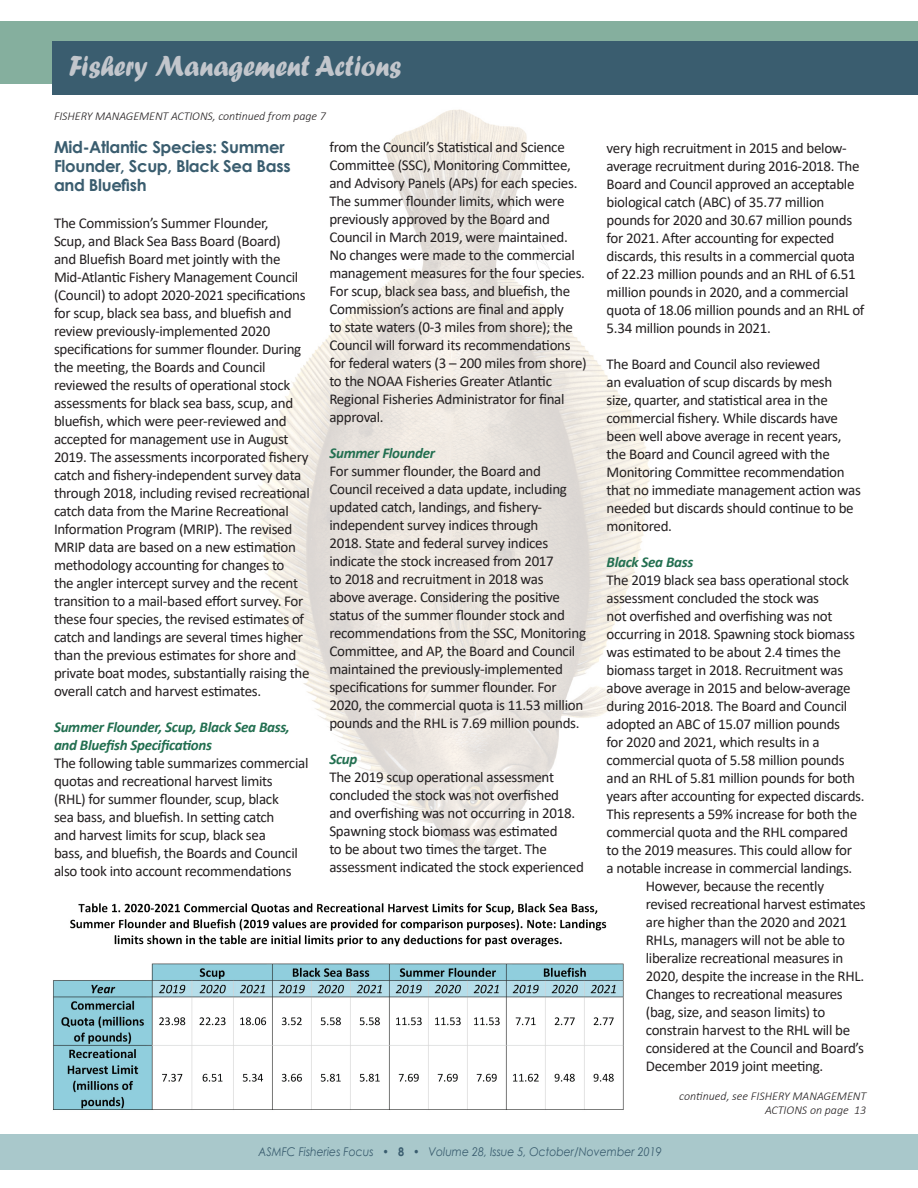
<style>
.page{position:relative;width:918px;height:1188px;background:#fff}
.page>*{position:absolute;margin:0;border:0;box-sizing:border-box;transform-origin:0 0}
.t1{font:30px "Forte";color:#c2c6cc;scale:.9 1}
.t2{font:700 16.5px/18.9px "Century Gothic";letter-spacing:-.02em;color:#3a5d6f}
.t3{font:15px/18px "Calibri";letter-spacing:-.02em;color:#231f20}
.t4{font:italic 700 15px/18px "Calibri";letter-spacing:-.02em;color:#226f50}
.t5{font:italic 300 12px/14.4px "Calibri";letter-spacing:-.005em;color:#231f20;text-align:right}
.t6{font:italic 12px "Century Gothic";color:#3a5d6f;scale:.9 1}
.s1{font-style:normal}
.s2{font-weight:700;font-style:normal}
</style>
<div class="page">
<div style="left:0;top:21px;width:918px;height:63px;background:#85af9e"></div>
<div style="left:0;top:1134px;width:918px;height:36px;background:#a9c8cb"></div>
<img style="left:257px;top:109px;width:393px;height:743px">
<div style="left:53px;top:41px;width:865px;height:53px;background:#3a5d6f"></div>
<img style="left:53px;top:903px;width:571px;height:207px">
<h1 class="t1" style="left:69px;top:48px;width:371px">Fishery Management Actions</h1>
<p class="t5" style="left:54px;top:109px;width:273px">FISHERY MANAGEMENT ACTIONS, continued from page 7</p>
<p class="t2" style="left:54px;top:137px;width:238px">Mid-Atlantic Species: Summer<br>Flounder, Scup, Black Sea Bass and Bluefish</p>
<p class="t3" style="left:54px;top:214px;width:257px">The Commission’s Summer Flounder,<br>Scup, and Black Sea Bass Board (Board)<br>and Bluefish Board met jointly with the Mid-Atlantic Fishery Management Council (Council) to adopt 2020-2021 specifications for scup, black sea bass, and bluefish and review previously-implemented 2020 specifications for summer flounder. During the meeting, the Boards and Council reviewed the results of operational stock assessments for black sea bass, scup, and bluefish, which were peer-reviewed and accepted for management use in August 2019. The assessments incorporated fishery catch and fishery-independent survey data through 2018, including revised recreational catch data from the Marine Recreational Information Program (MRIP). The revised MRIP data are based on a new estimation methodology accounting for changes to<br>the angler intercept survey and the recent transition to a mail-based effort survey. For these four species, the revised estimates of catch and landings are several times higher than the previous estimates for shore and private boat modes, substantially raising the overall catch and harvest estimates.</p>
<p class="t4" style="left:54px;top:718px;width:237px">Summer Flounder, Scup, Black Sea Bass, and Bluefish Specifications</p>
<p class="t3" style="left:54px;top:754px;width:256px">The following table summarizes commercial quotas and recreational harvest limits<br>(RHL) for summer flounder, scup, black<br>sea bass, and bluefish. In setting catch<br>and harvest limits for scup, black sea<br>bass, and bluefish, the Boards and Council also took into account recommendations</p>
<p class="t3" style="left:329px;top:138px;width:259px">from the Council’s Statistical and Science Committee (SSC), Monitoring Committee, and Advisory Panels (APs) for each species.<br>The summer flounder limits, which were previously approved by the Board and Council in March 2019, were maintained.<br>No changes were made to the commercial management measures for the four species.<br>For scup, black sea bass, and bluefish, the Commission’s actions are final and apply<br>to state waters (0‐3 miles from shore); the Council will forward its recommendations for federal waters (3 – 200 miles from shore) to the NOAA Fisheries Greater Atlantic Regional Fisheries Administrator for final approval.</p>
<p class="t4" style="left:329px;top:444px;width:107px">Summer Flounder</p>
<p class="t3" style="left:329px;top:462px;width:258px">For summer flounder, the Board and Council received a data update, including updated catch, landings, and fishery&shy;independent survey indices through<br>2018. State and federal survey indices indicate the stock increased from 2017<br>to 2018 and recruitment in 2018 was<br>above average. Considering the positive status of the summer flounder stock and recommendations from the SSC, Monitoring Committee, and AP, the Board and Council maintained the previously-implemented specifications for summer flounder. For 2020, the commercial quota is 11.53 million pounds and the RHL is 7.69 million pounds.</p>
<p class="t4" style="left:329px;top:750px;width:30px">Scup</p>
<p class="t3" style="left:329px;top:768px;width:256px">The 2019 scup operational assessment concluded the stock was not overfished and overfishing was not occurring in 2018.<br>Spawning stock biomass was estimated<br>to be about two times the target. The assessment indicated the stock experienced</p>
<p class="t3" style="left:607px;top:139px;width:259px">very high recruitment in 2015 and below&shy;average recruitment during 2016-2018. The Board and Council approved an acceptable biological catch (ABC) of 35.77 million pounds for 2020 and 30.67 million pounds for 2021. After accounting for expected discards, this results in a commercial quota of 22.23 million pounds and an RHL of 6.51 million pounds in 2020, and a commercial quota of 18.06 million pounds and an RHL of 5.34 million pounds in 2021.</p>
<p class="t3" style="left:607px;top:355px;width:256px">The Board and Council also reviewed<br>an evaluation of scup discards by mesh size, quarter, and statistical area in the commercial fishery. While discards have been well above average in recent years, the Board and Council agreed with the Monitoring Committee recommendation that no immediate management action was needed but discards should continue to be monitored.</p>
<p class="t4" style="left:607px;top:553px;width:88px">Black Sea Bass</p>
<p class="t3" style="left:607px;top:571px;width:244px">The 2019 black sea bass operational stock</p>
<p class="t3" style="left:607px;top:589px;width:214px">assessment concluded the stock was</p>
<p class="t3" style="left:607px;top:607px;width:228px">not overfished and overfishing was not</p>
<p class="t3" style="left:607px;top:625px;width:250px">occurring in 2018. Spawning stock biomass</p>
<p class="t3" style="left:607px;top:643px;width:236px">was estimated to be about 2.4 times the</p>
<p class="t3" style="left:607px;top:661px;width:238px">biomass target in 2018. Recruitment was</p>
<p class="t3" style="left:607px;top:679px;width:245px">above average in 2015 and below-average</p>
<p class="t3" style="left:607px;top:697px;width:242px">during 2016-2018. The Board and Council</p>
<p class="t3" style="left:607px;top:715px;width:235px">adopted an ABC of 15.07 million pounds</p>
<p class="t3" style="left:607px;top:733px;width:215px">for 2020 and 2021, which results in a</p>
<p class="t3" style="left:607px;top:751px;width:240px">commercial quota of 5.58 million pounds</p>
<p class="t3" style="left:607px;top:769px;width:250px">and an RHL of 5.81 million pounds for both</p>
<p class="t3" style="left:607px;top:787px;width:260px">years after accounting for expected discards.</p>
<p class="t3" style="left:607px;top:805px;width:252px">This represents a 59% increase for both the</p>
<p class="t3" style="left:607px;top:823px;width:243px">commercial quota and the RHL compared</p>
<p class="t3" style="left:607px;top:841px;width:247px">to the 2019 measures. This could allow for</p>
<p class="t3" style="left:607px;top:859px;width:247px">a notable increase in commercial landings.</p>
<p class="t3" style="left:646px;top:877px;width:180px">However, because the recently</p>
<p class="t3" style="left:646px;top:895px;width:221px">revised recreational harvest estimates</p>
<p class="t3" style="left:646px;top:913px;width:203px">are higher than the 2020 and 2021</p>
<p class="t3" style="left:646px;top:931px;width:201px">RHLs, managers will not be able to</p>
<p class="t3" style="left:646px;top:949px;width:199px">liberalize recreational measures in</p>
<p class="t3" style="left:646px;top:967px;width:220px">2020, despite the increase in the RHL.</p>
<p class="t3" style="left:646px;top:985px;width:199px">Changes to recreational measures</p>
<p class="t3" style="left:646px;top:1003px;width:181px">(bag, size, and season limits) to</p>
<p class="t3" style="left:646px;top:1021px;width:206px">constrain harvest to the RHL will be</p>
<p class="t3" style="left:646px;top:1039px;width:220px">considered at the Council and Board’s</p>
<p class="t3" style="left:646px;top:1057px;width:179px">December 2019 joint meeting.</p>
<p class="t5" style="left:679px;top:1089px;width:189px">continued, see FISHERY MANAGEMENT<br>ACTIONS on page 13</p>
<p class="t6" style="left:258px;top:1143px;width:450px">ASMFC Fisheries Focus <span class="s1">•</span> <span class="s2">8</span> <span class="s1">•</span> Volume 28, Issue 5, October/November 2019</p>
</div>
